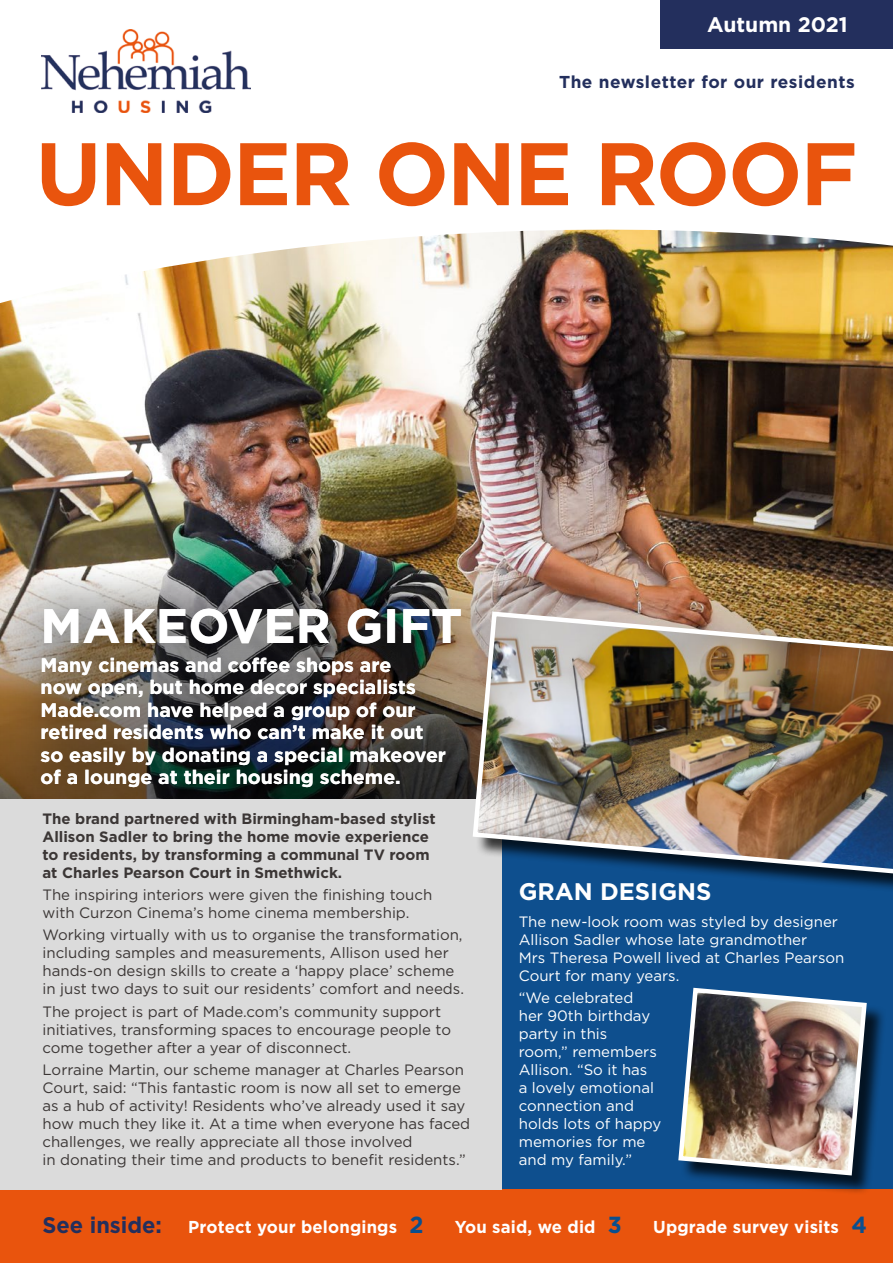
<style>
.page{position:relative;width:893px;height:1263px;background:#fff}
.page>*{position:absolute;margin:0;border:0;box-sizing:border-box;transform-origin:0 0}
.t1{font:700 88.5px "Gotham";letter-spacing:-.025em;color:#e9540d}
.t2{font:700 48.3px "Gotham";color:#fff}
.t3{font:700 24px "Gotham";color:#fff}
.t4{font:700 21px "Gotham";color:#fff}
.t5{font:700 19.5px/22.5px "Gotham";color:#fff}
.t6{font:700 17.25px "Gotham";letter-spacing:.01em;color:#fff}
.t7{font:700 17.25px "Gotham";letter-spacing:.03em;color:#232f5d}
.t8{font:15px/18px "Gotham";color:#3b3635}
.t9{font:15px/18px "Gotham";color:#fff}
.t10{font:700 15px/18px "Gotham";color:#3b3635}
.s1{font-size:22.5px;color:#232f5d}
.s2{font-size:23.25px;color:#0a4f8e}
</style>
<div class="page">
<img style="left:0;top:307px;width:893px;height:259px">
<img style="left:503px;top:566px;width:390px;height:43px">
<img style="left:0;top:229px;width:893px;height:78px">
<div style="left:660px;top:0;width:233px;height:48px;background:#232f5d"></div>
<img style="left:42px;top:29px;width:208px;height:83px">
<div style="left:501px;top:799px;width:392px;height:395px;background:#0e4f8e"></div>
<div style="left:0;top:1189px;width:893px;height:74px;background:#e9540d"></div>
<div style="left:681px;top:991px;width:206px;height:204px;background:#000;opacity:.75"></div>
<img style="left:678px;top:987px;width:191px;height:191px">
<img style="left:0;top:562px;width:503px;height:51px">
<img style="left:0;top:613px;width:470px;height:186px">
<div style="left:0;top:799px;width:501px;height:390px;background:#dbdbdb"></div>
<div style="left:476px;top:614px;width:417px;height:281px;background:#000;opacity:.75"></div>
<img style="left:470px;top:609px;width:423px;height:268px">
<h3 class="t4" style="left:707px;top:11px;width:142px">Autumn 2021</h3>
<p class="t7" style="left:559px;top:71px;width:297px">The newsletter for our residents</p>
<h1 class="t1" style="left:35px;top:115px;width:824px">UNDER ONE ROOF</h1>
<h2 class="t2" style="left:41px;top:594px;width:423px">MAKEOVER GIFT</h2>
<h3 class="t5" style="left:41px;top:653px;width:407px">Many cinemas and coffee shops are<br>now open, but home decor specialists Made.com have helped a group of our retired residents who can’t make it out so easily by donating a special makeover of a lounge at their housing scheme.</h3>
<h3 class="t5" style="left:252px;top:653px;width:16px">f</h3>
<h3 class="t5" style="left:232px;top:676px;width:13px">e</h3>
<h3 class="t5" style="left:359px;top:676px;width:7px">i</h3>
<p class="t10" style="left:43px;top:809px;width:395px">The brand partnered with Birmingham-based stylist Allison Sadler to bring the home movie experience to residents, by transforming a communal TV room at Charles Pearson Court in Smethwick.</p>
<p class="t8" style="left:43px;top:885px;width:391px">The inspiring interiors were given the finishing touch with Curzon Cinema’s home cinema membership.</p>
<p class="t8" style="left:43px;top:926px;width:423px">Working virtually with us to organise the transformation, including samples and measurements, Allison used her hands-on design skills to create a ‘happy place’ scheme in just two days to suit our residents’ comfort and needs.</p>
<p class="t8" style="left:43px;top:1002px;width:410px">The project is part of Made.com’s community support initiatives, transforming spaces to encourage people to come together after a year of disconnect.</p>
<p class="t8" style="left:43px;top:1060px;width:429px">Lorraine Martin, our scheme manager at Charles Pearson Court, said: “This fantastic room is now all set to emerge as a hub of activity! Residents who’ve already used it say how much they like it. At a time when everyone has faced challenges, we really appreciate all those involved<br>in donating their time and products to benefit residents.”</p>
<h3 class="t3" style="left:519px;top:876px;width:194px">GRAN DESIGNS</h3>
<p class="t9" style="left:519px;top:912px;width:327px">The new-look room was styled by designer Allison Sadler whose late grandmother<br>Mrs Theresa Powell lived at Charles Pearson Court for many years.</p>
<p class="t9" style="left:519px;top:988px;width:144px">“We celebrated her 90th birthday party in this<br>room,” remembers<br>Allison. “So it has<br>a lovely emotional connection and holds lots of happy memories for me and my family.”</p>
<p class="t6" style="left:43px;top:1216px;width:383px"><span class="s1">See inside:</span> Protect your belongings <span class="s2">2</span></p>
<p class="t6" style="left:455px;top:1216px;width:168px">You said, we did <span class="s2">3</span></p>
<p class="t6" style="left:653px;top:1216px;width:215px">Upgrade survey visits <span class="s2">4</span></p>
</div>
